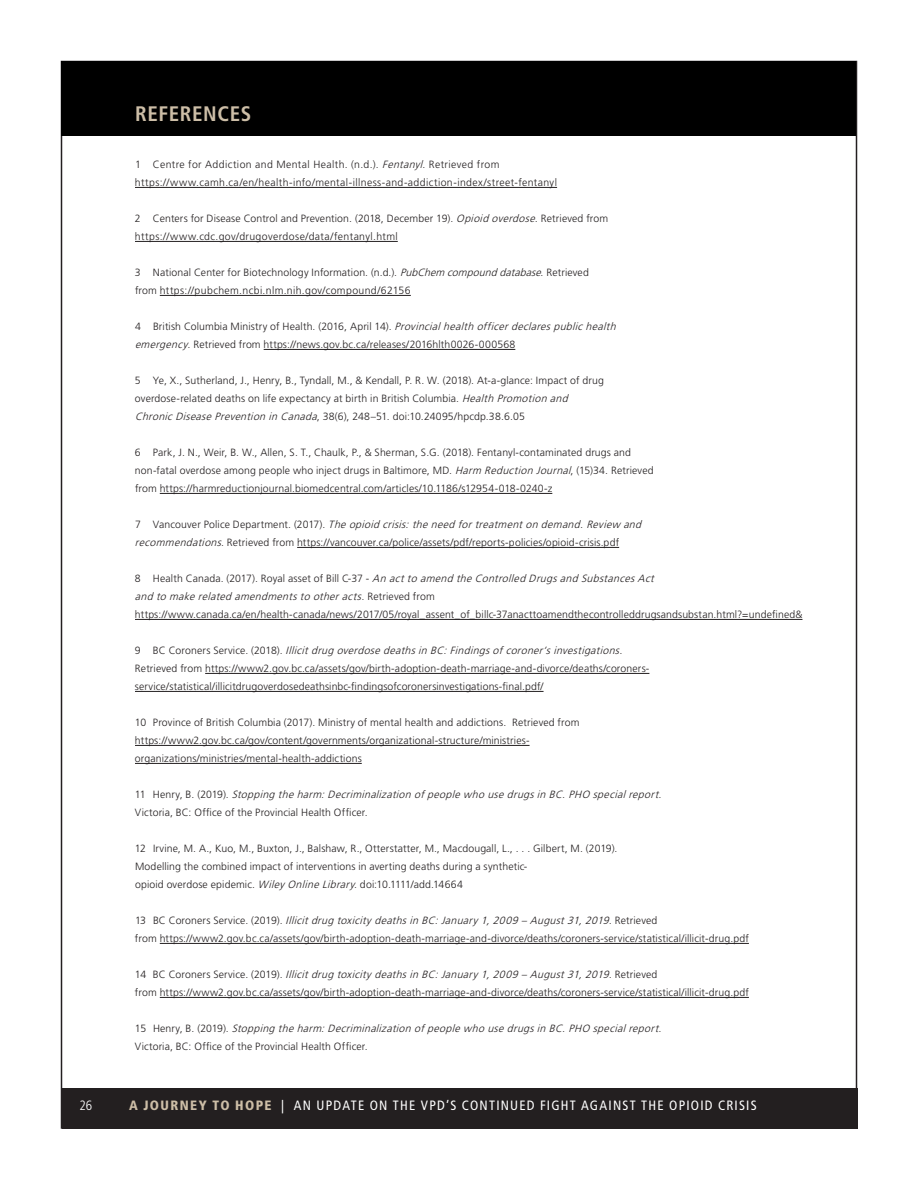
<style>
.page{position:relative;width:918px;height:1188px;background:#fff}
.page>*{position:absolute;margin:0;border:0;box-sizing:border-box;transform-origin:0 0}
.t1{font:700 condensed 21px "Frutiger LT Std";letter-spacing:.03em;color:#cdbea7}
.t2{font:condensed 13.5px "Frutiger LT Std";letter-spacing:.09em;color:#fff}
.t3{font:300 condensed 13.5px "Frutiger LT Std";color:#fff}
.t4{font:300 10.5px/18px "Frutiger LT Std";letter-spacing:.01em;color:#231f20}
.t5{font:italic 300 10.5px/18px "Frutiger LT Std";color:#231f20}
.t6{font:300 10.5px/18px "Frutiger LT Std";letter-spacing:.035em;color:#231f20}
.s1{font-style:italic}
.s2{font-style:normal}
.s3{font-weight:900;color:#cdbea7}
</style>
<div class="page">
<div style="left:62px;top:1089px;width:795px;height:40px;background:#231f20"></div>
<div style="left:62px;top:62px;width:794px;height:74px;background:#000"></div>
<hr style="left:135px;top:187px;width:422px;height:1px;background:#231f20">
<hr style="left:135px;top:241px;width:263px;height:1px;background:#231f20">
<hr style="left:160px;top:295px;width:251px;height:1px;background:#231f20">
<hr style="left:264px;top:349px;width:251px;height:1px;background:#231f20">
<hr style="left:160px;top:493px;width:392px;height:1px;background:#231f20">
<hr style="left:297px;top:547px;width:322px;height:1px;background:#231f20">
<hr style="left:135px;top:619px;width:667px;height:1px;background:#231f20">
<hr style="left:205px;top:673px;width:444px;height:1px;background:#231f20">
<hr style="left:135px;top:691px;width:409px;height:1px;background:#231f20">
<hr style="left:135px;top:745px;width:395px;height:1px;background:#231f20">
<hr style="left:135px;top:763px;width:227px;height:1px;background:#231f20">
<hr style="left:160px;top:943px;width:589px;height:1px;background:#231f20">
<hr style="left:160px;top:997px;width:589px;height:1px;background:#231f20">
<h1 class="t1" style="left:135px;top:101px;width:117px">REFERENCES</h1>
<p class="t6" style="left:135px;top:156px;width:424px">1 Centre for Addiction and Mental Health. (n.d.). <span class="s1">Fentanyl</span>. Retrieved from https://www.camh.ca/en/health-info/mental-illness-and-addiction-index/street-fentanyl</p>
<p class="t4" style="left:135px;top:210px;width:475px">2 Centers for Disease Control and Prevention. (2018, December 19). <span class="s1">Opioid overdose.</span>Retrieved from https://www.cdc.gov/drugoverdose/data/fentanyl.html</p>
<p class="t4" style="left:135px;top:264px;width:455px">3 National Center for Biotechnology Information. (n.d.). <span class="s1">PubChem compounddatabase</span>. Retrieved from https://pubchem.ncbi.nlm.nih.gov/compound/62156</p>
<p class="t4" style="left:135px;top:318px;width:485px">4 British Columbia Ministry of Health. (2016, April 14). <span class="s1">Provincialhealth officerdeclarespublichealth emergency.</span>Retrieved from https://news.gov.bc.ca/releases/2016hlth0026-000568</p>
<p class="t4" style="left:135px;top:372px;width:470px">5 Ye, X., Sutherland, J., Henry, B., Tyndall, M., &amp; Kendall, P. R. W. (2018). At-a-glance: Impact of drug overdose-related deaths on life expectancy at birth in British Columbia. <span class="s1">Health Promotion and<br>ChronicDiseasePrevention in Canada</span>, 38(6), 248–51. doi:10.24095/hpcdp.38.6.05</p>
<p class="t4" style="left:135px;top:444px;width:520px">6 Park, J. N., Weir, B. W., Allen, S. T., Chaulk, P., &amp; Sherman, S.G. (2018). Fentanyl-contaminated drugs and non-fatal overdose among people who inject drugs in Baltimore, MD. <span class="s1">Harm Reduction Journal</span>, (15)34. Retrieved from https://harmreductionjournal.biomedcentral.com/articles/10.1186/s12954-018-0240-z</p>
<p class="t4" style="left:135px;top:516px;width:511px">7 Va n c o u v e r P o l i c e D e p a r t m e n t . ( 2 0 1 7 ) . <span class="s1">Theopioid crisis:theneed fortreatmenton demand.Review and recommendations</span>. Retrieved from https://vancouver.ca/police/assets/pdf/reports-policies/opioid-crisis.pdf</p>
<p class="t4" style="left:135px;top:570px;width:669px">8 H e a l t h C a n a d a . ( 2 0 1 7 ) . R oya l a s s e t of B i l l C- 3 7 - <span class="s1">An actto amend theControlled Drugsand SubstancesAct<br>and to makerelated amendmentsto otheracts.</span>R e t r i e v e d f r o m https://www.canada.ca/en/health-canada/news/2017/05/royal_assent_of_billc-37anacttoamendthecontrolleddrugsandsubstan.html?=undefined&amp;</p>
<p class="t4" style="left:135px;top:642px;width:516px">9 B C C o r o n e r s S e r v i c e . ( 2 0 1 8 ) . <span class="s1">Illicitdrug overdosedeathsin BC:Findingsofcoroner’sinvestigations.<br></span>Retrieved from https://www2.gov.bc.ca/assets/gov/birth-adoption-death-marriage-and-divorce/deaths/coroners&shy;service/statistical/illicitdrugoverdosedeathsinbc-findingsofcoronersinvestigations-final.pdf/</p>
<p class="t4" style="left:135px;top:714px;width:446px">10 Province of British Columbia (2017). Ministry of mental health and addictions. Retrieved from https://www2.gov.bc.ca/gov/content/governments/organizational-structure/ministries&shy;organizations/ministries/mental-health-addictions</p>
<p class="t5" style="left:135px;top:786px;width:531px"><span class="s2">1 1 H e n r y , B . ( 2 0 1 9 ) .</span> Stopping theharm:Decriminalization ofpeoplewho usedrugsin BC.PHO specialreport.<br><span class="s2">Victoria, BC: Office of the Provincial Health Officer.</span></p>
<p class="t4" style="left:135px;top:840px;width:484px">12 Irvine, M. A., Kuo, M., Buxton, J., Balshaw, R., Otterstatter, M., Macdougall, L., . . . Gilbert, M. (2019).<br>Modelling the combined impact of interventions in averting deaths during a synthetic-<br>opioid overdose epidemic. <span class="s1">WileyOnlineLibrary</span>. doi:10.1111/add.14664</p>
<p class="t4" style="left:135px;top:912px;width:615px">1 3 B C C o r o n e r s S e r v i c e . ( 2 0 1 9 ) . <span class="s1">Illicitdrug toxicitydeathsin BC:January1,2009 –August31,2019.</span>R e t r i e v e d<br>from https://www2.gov.bc.ca/assets/gov/birth-adoption-death-marriage-and-divorce/deaths/coroners-service/statistical/illicit-drug.pdf</p>
<p class="t4" style="left:135px;top:966px;width:615px">1 4 B C C o r o n e r s S e r v i c e . ( 2 0 1 9 ) . <span class="s1">Illicitdrug toxicitydeathsin BC:January1,2009 –August31,2019.</span>R e t r i e v e d<br>from https://www2.gov.bc.ca/assets/gov/birth-adoption-death-marriage-and-divorce/deaths/coroners-service/statistical/illicit-drug.pdf</p>
<p class="t5" style="left:135px;top:1020px;width:531px"><span class="s2">1 5 H e n r y , B . ( 2 0 1 9 ) .</span> Stopping theharm:Decriminalization ofpeoplewho usedrugsin BC.PHO specialreport.<br><span class="s2">Victoria, BC: Office of the Provincial Health Officer.</span></p>
<p class="t3" style="left:80px;top:1098px;width:14px">26</p>
<p class="t2" style="left:129px;top:1097px;width:629px"><span class="s3">A JOURNEY TO HOPE</span> | AN UPDATE ON THE VPD’S CONTINUED FIGHT AGAINST THE OPIOID CRISIS</p>
</div>
